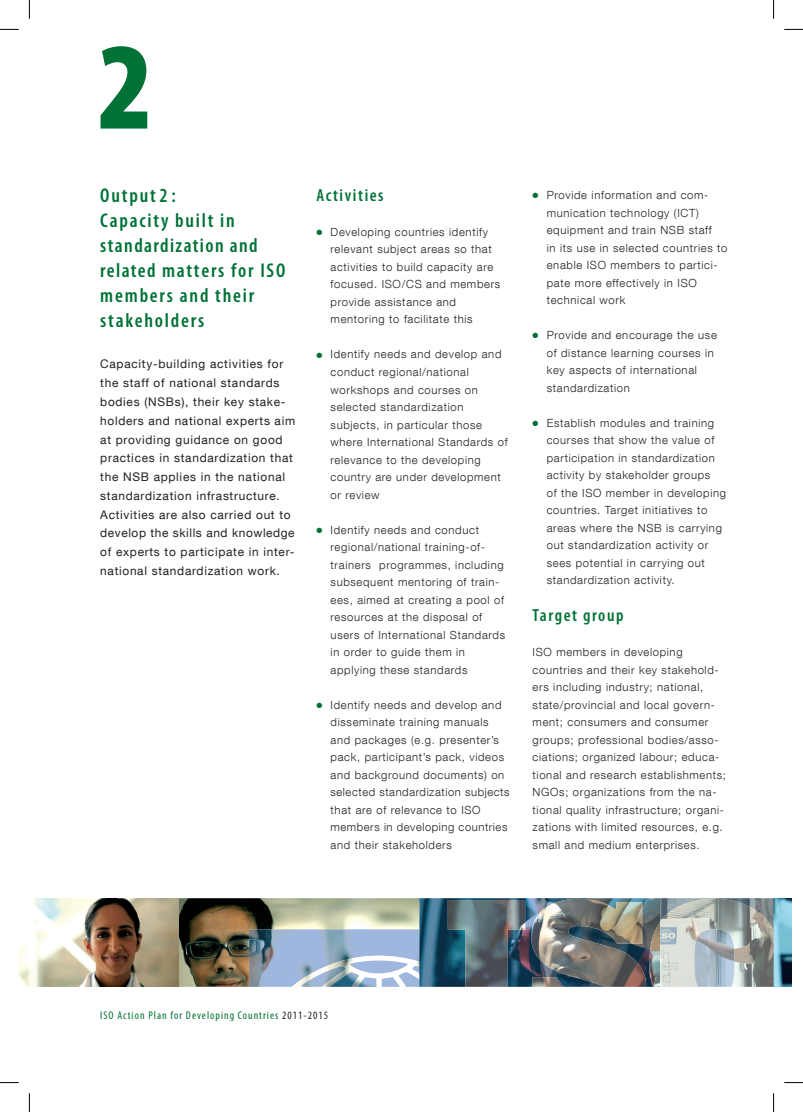
<style>
.page{position:relative;width:803px;height:1112px;background:#fff}
.page>*{position:absolute;margin:0;border:0;box-sizing:border-box;transform-origin:0 0}
.t1{font:900 condensed 125px "Myriad Pro";color:#007236}
.t2{font:600 condensed 20px/25px "Myriad Pro";letter-spacing:.09em;color:#007236}
.t3{font:600 condensed 17.5px "Myriad Pro";letter-spacing:.09em;color:#007236}
.t4{font:11.88px/18.8px "Helvetica Neue LT Com";letter-spacing:.06em;color:#231f20}
.t5{font:300 11.25px/17.5px "Helvetica Neue LT Com";letter-spacing:.06em;color:#231f20}
.t6{font:condensed 11.25px "Myriad Pro";letter-spacing:.09em;color:#007236}
.s1{color:#007236}
.s2{color:#231f20}
</style>
<div class="page">
<img style="left:19px;top:898px;width:772px;height:88px">
<img style="left:530px;top:898px;width:116px;height:88px">
<img style="left:648px;top:921px;width:12px;height:65px">
<img style="left:448px;top:899px;width:77px;height:87px">
<img style="left:249px;top:929px;width:170px;height:57px">
<img style="left:292px;top:955px;width:127px;height:31px">
<img style="left:349px;top:960px;width:59px;height:13px">
<svg style="left:412px;top:965px;width:7px;height:6px"></svg>
<img style="left:301px;top:965px;width:45px;height:21px">
<img style="left:399px;top:971px;width:20px;height:15px">
<img style="left:330px;top:971px;width:29px;height:15px">
<img style="left:382px;top:976px;width:18px;height:10px">
<img style="left:358px;top:976px;width:18px;height:10px">
<img style="left:660px;top:898px;width:113px;height:33px">
<img style="left:693px;top:928px;width:11px;height:58px">
<img style="left:704px;top:928px;width:31px;height:58px">
<svg style="left:0;top:29px;width:19px;height:1px"></svg>
<svg style="left:784px;top:29px;width:19px;height:1px"></svg>
<svg style="left:0;top:1082px;width:19px;height:1px"></svg>
<svg style="left:784px;top:1082px;width:19px;height:1px"></svg>
<svg style="left:29px;top:0;width:1px;height:19px"></svg>
<svg style="left:29px;top:1093px;width:1px;height:18px"></svg>
<svg style="left:773px;top:0;width:1px;height:19px"></svg>
<svg style="left:773px;top:1093px;width:1px;height:18px"></svg>
<h1 class="t1" style="left:98px;top:17px;width:57px">2</h1>
<h2 class="t2" style="left:100px;top:183px;width:187px">Output2:<br>Capacity built in standardization and related matters for ISO members and their stakeholders</h2>
<p class="t4" style="left:100px;top:354px;width:196px">Capacity-building activities for the staff of national standards bodies (NSBs), their key stake&shy;holders and national experts aim at providing guidance on good practices in standardization that the NSB applies in the national standardization infrastructure.<br>Activities are also carried out to develop the skills and knowledge of experts to participate in inter&shy;national standardization work.</p>
<h3 class="t3" style="left:316px;top:185px;width:69px">Activities</h3>
<p class="t5" style="left:331px;top:223px;width:171px;text-indent:-14px"><span class="s1">●</span> Developing countries identify relevant subject areas so that activities to build capacity are focused. ISO/CS and members provide assistance and mentoring to facilitate this</p>
<p class="t5" style="left:331px;top:345px;width:178px;text-indent:-14px"><span class="s1">●</span> Identify needs and develop and conduct regional/national workshops and courses on selected standardization subjects, in particular those where International Standards of relevance to the developing country are under development or review</p>
<p class="t5" style="left:331px;top:520px;width:176px;text-indent:-14px"><span class="s1">●</span> Identify needs and conduct regional/national training-of&shy;trainers programmes, including subsequent mentoring of train&shy;ees, aimed at creating a pool of resources at the disposal of users of International Standards in order to guide them in applying these standards</p>
<p class="t5" style="left:331px;top:695px;width:180px;text-indent:-14px"><span class="s1">●</span> Identify needs and develop and disseminate training manuals and packages (e.g. presenter’s pack, participant’s pack, videos and background documents) on selected standardization subjects that are of relevance to ISO members in developing countries and their stakeholders</p>
<p class="t5" style="left:547px;top:186px;width:182px;text-indent:-14px"><span class="s1">●</span> Provide information and com&shy;munication technology (ICT) equipment and train NSB staff<br>in its use in selected countries to enable ISO members to partici&shy;pate more effectively in ISO technical work</p>
<p class="t5" style="left:547px;top:326px;width:172px;text-indent:-14px"><span class="s1">●</span> Provide and encourage the use of distance learning courses in key aspects of international standardization</p>
<p class="t5" style="left:547px;top:413px;width:181px;text-indent:-14px"><span class="s1">●</span> Establish modules and training courses that show the value of participation in standardization activity by stakeholder groups<br>of the ISO member in developing countries. Target initiatives to areas where the NSB is carrying out standardization activity or sees potential in carrying out standardization activity.</p>
<h3 class="t3" style="left:533px;top:605px;width:92px">Target group</h3>
<p class="t5" style="left:533px;top:643px;width:195px">ISO members in developing countries and their key stakehold&shy;ers including industry; national, state/provincial and local govern&shy;ment; consumers and consumer groups; professional bodies/asso&shy;ciations; organized labour; educa&shy;tional and research establishments; NGOs; organizations from the na&shy;tional quality infrastructure; organi&shy;zations with limited resources, e.g. small and medium enterprises.</p>
<p class="t6" style="left:100px;top:1008px;width:229px">ISO Action Plan for Developing Countries <span class="s2">2011-2015</span></p>
</div>
